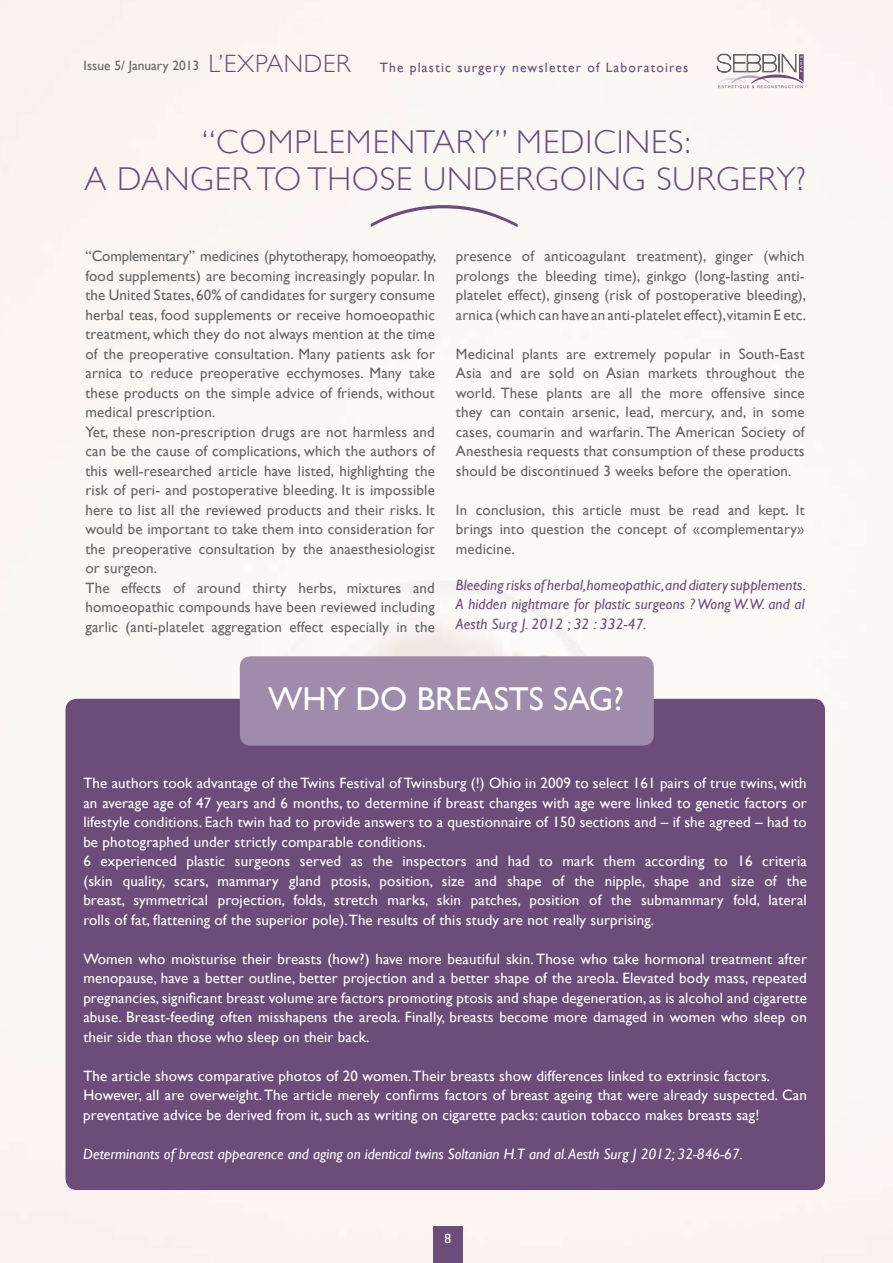
<style>
.page{position:relative;width:893px;height:1263px;background:#fbf7f4}
.page>*{position:absolute;margin:0;border:0;box-sizing:border-box;transform-origin:0 0}
.t1{font:300 33px/37.5px "Gill Sans";letter-spacing:.03em;color:#6c4c79}
.t2{font:33px "Gill Sans";color:#fff}
.t3{font:15px/19.5px "Gill Sans";letter-spacing:.01em;color:#646567;text-align:justify}
.t4{font:15px/19.5px "Gill Sans";letter-spacing:.01em;color:#fff}
.t5{font:italic 15px/19.5px "Gill Sans";letter-spacing:.01em;color:#6c4c79;text-align:justify}
.t6{font:italic 15px "Gill Sans";color:#fff}
.t7{font:13.5px "Gill Sans";letter-spacing:.09em;color:#6c4c79}
.t8{font:13.5px "Gill Sans";color:#646567}
.t9{font:13.5px "Gill Sans";color:#fff}
.s1{font-weight:300;font-size:25.05px}
</style>
<div class="page">
<div style="left:66px;top:699px;width:758px;height:490px;background:#6c4c79;border-radius:10px"></div>
<div style="left:433px;top:1226px;width:29px;height:37px;background:#6c4c79"></div>
<div style="left:240px;top:656px;width:414px;height:90px;background:#9f8bab;border-radius:10px"></div>
<svg style="left:717px;top:54px;width:87px;height:34px"></svg>
<div style="left:371px;top:205px;width:146px;height:22px;background:#fbf7f4"></div>
<p class="t8" style="left:84px;top:58px;width:117px">Issue 5/ January 2013</p>
<p class="t7" style="left:208px;top:60px;width:482px"><span class="s1">L’EXPANDER</span> The plastic surgery newsletter of Laboratoires</p>
<h1 class="t1" style="left:84px;top:123px;width:608px;text-indent:118px">“COM PLEMENTARY” M EDICI NES:<br>A DANGER TO THOS</h1>
<h1 class="t1" style="left:396px;top:160px;width:159px">E UNDERGOI</h1>
<h1 class="t1" style="left:595px;top:160px;width:212px">NG SURGERY?</h1>
<p class="t3" style="left:85px;top:246px;width:352px;text-align:left">“Complementary” medicines (phytotherapy, homoeopathy, food supplements) are becoming increasingly popular. In the United States, 60% of candidates for surgery consume herbal teas, food supplements or receive homoeopathic treatment, which they do not always mention at the time of the preoperative consultation. Many patients ask for arnica to reduce preoperative ecchymoses. Many take these products on the simple advice of friends, without medical prescription.<br>Yet, these non-prescription drugs are not harmless and can be the cause of complications, which the authors of this well-researched article have listed, highlighting the risk of peri- and postoperative bleeding. It is impossible here to list all the reviewed products and their risks. It would be important to take them into consideration for the preoperative consultation by the anaesthesiologist or surgeon.<br>The effects of around thirty herbs, mixtures and homoeopathic compounds have been reviewed including garlic (anti-platelet aggregation effect especially in the</p>
<p class="t3" style="left:456px;top:246px;width:352px">presence of anticoagulant treatment), ginger (which prolongs the bleeding time), ginkgo (long-lasting anti&shy;platelet effect), ginseng (risk of postoperative bleeding), arnica (which can have an anti-platelet effect),vitamin E etc.</p>
<p class="t3" style="left:456px;top:344px;width:350px">Medicinal plants are extremely popular in South-East Asia and are sold on Asian markets throughout the world. These plants are all the more offensive since they can contain arsenic, lead, mercury, and, in some cases, coumarin and warfarin. The American Society of Anesthesia requests that consumption of these products should be discontinued 3 weeks before the operation.</p>
<p class="t3" style="left:456px;top:500px;width:350px">In conclusion, this article must be read and kept. It brings into question the concept of «complementary» medicine.</p>
<p class="t5" style="left:456px;top:575px;width:352px">Bleeding risks of herbal,homeopathic,and diatery supplements.<br>A hidden nightmare for plastic surgeons ? Wong W.W. and al Aesth Surg J. 2012 ; 32 : 332-47.</p>
<h1 class="t2" style="left:268px;top:679px;width:358px">WHY DO BREASTS SAG?</h1>
<p class="t4" style="left:83px;top:773px;width:725px">The authors took advantage of the Twins Festival of Twinsburg (!) Ohio in 2009 to select 161 pairs of true twins, with an average age of 47 years and 6 months, to determine if breast changes with age were linked to genetic factors or lifestyle conditions. Each twin had to provide answers to a questionnaire of 150 sections and – if she agreed – had to be photographed under strictly comparable conditions.<br>6 experienced plastic surgeons served as the inspectors and had to mark them according to 16 criteria (skin quality, scars, mammary gland ptosis, position, size and shape of the nipple, shape and size of the breast, symmetrical projection, folds, stretch marks, skin patches, position of the submammary fold, lateral rolls of fat, flattening of the superior pole). The results of this study are not really surprising.</p>
<p class="t4" style="left:83px;top:949px;width:725px;text-align:justify">Women who moisturise their breasts (how?) have more beautiful skin. Those who take hormonal treatment after menopause, have a better outline, better projection and a better shape of the areola. Elevated body mass, repeated pregnancies, significant breast volume are factors promoting ptosis and shape degeneration, as is alcohol and cigarette abuse. Breast-feeding often misshapens the areola. Finally, breasts become more damaged in women who sleep on their side than those who sleep on their back.</p>
<p class="t4" style="left:83px;top:1066px;width:725px">The article shows comparative photos of 20 women. Their breasts show differences linked to extrinsic factors.<br>However, all are overweight. The article merely confirms factors of breast ageing that were already suspected. Can preventative advice be derived from it, such as writing on cigarette packs: caution tobacco makes breasts sag!</p>
<p class="t6" style="left:83px;top:1145px;width:661px">Determinants of breast appearence and aging on identical twins Soltanian H.T and al. Aesth Surg J 2012; 32-846-67.</p>
<p class="t9" style="left:444px;top:1230px;width:8px">8</p>
</div>
